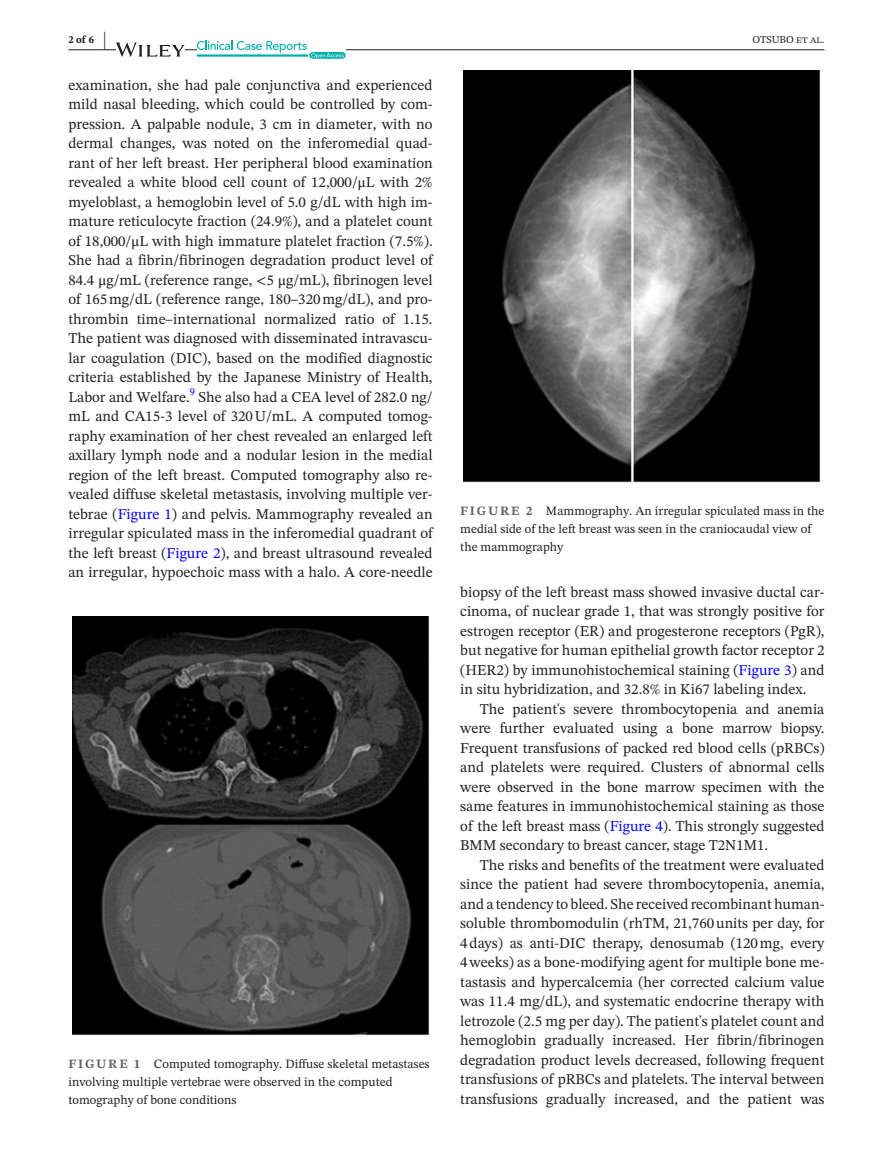
<style>
.page{position:relative;width:893px;height:1174px;background:#fff}
.page>*{position:absolute;margin:0;border:0;box-sizing:border-box;transform-origin:0 0}
.t1{font:15px/19.5px "STIX Two Text";color:#231f20;text-align:justify}
.t2{font:12.75px/18px "STIX Two Text";color:#231f20}
.t3{font:10.5px "STIX Two Text";color:#231f20}
.t4{font:700 10.5px "STIX Two Text";color:#231f20}
.t5{font:10.5px "STIX Two Text";color:#00f}
.s1{font-size:21px}
.s2{font-family:"STIX"}
.s3{color:#00f}
.s4{font-weight:700;color:#636366}
</style>
<div class="page">
<hr style="left:68px;top:49px;width:756px;height:1px;background:#231f20">
<svg style="left:116px;top:43px;width:69px;height:14px"></svg>
<svg style="left:197px;top:41px;width:149px;height:18px"></svg>
<div style="left:68px;top:616px;width:365px;height:419px;background:linear-gradient(to bottom,#fff,#fff)"></div>
<img style="left:72px;top:616px;width:357px;height:419px">
<img style="left:464px;top:70px;width:357px;height:412px">
<p class="t4" style="left:68px;top:32px;width:39px">2 of 6 <span class="s1">|</span></p>
<p class="t3" style="left:752px;top:32px;width:74px">OTSUBO et al.</p>
<p class="t1" style="left:68px;top:75px;width:366px">examination, she had pale conjunctiva and experienced mild nasal bleeding, which could be controlled by com&shy;pression. A palpable nodule, 3 cm in diameter, with no dermal changes, was noted on the inferomedial quad&shy;rant of her left breast. Her peripheral blood examination revealed a white blood cell count of 12,000/<span class="s2">μ</span>L with 2% myeloblast, a hemoglobin level of 5.0 g/dL with high im&shy;mature reticulocyte fraction (24.9%), and a platelet count of 18,000/<span class="s2">μ</span>L with high immature platelet fraction (7.5%).<br>She had a fibrin/fibrinogen degradation product level of 84.4 <span class="s2">μ</span>g/mL (reference range, <span class="s2">&lt;</span>5 <span class="s2">μ</span>g/mL), fibrinogen level of 165mg/dL (reference range, 180–320mg/dL), and pro&shy;thrombin time–international normalized ratio of 1.15.<br>The patient was diagnosed with disseminated intravascu&shy;lar coagulation (DIC), based on the modified diagnostic criteria established by the Japanese Ministry of Health, Labor and Welfare.</p>
<p class="t5" style="left:190px;top:384px;width:7px">9</p>
<p class="t1" style="left:68px;top:387px;width:366px;text-indent:130px">She also had a CEA level of 282.0 ng/ mL and CA15-3 level of 320U/mL. A computed tomog&shy;raphy examination of her chest revealed an enlarged left axillary lymph node and a nodular lesion in the medial region of the left breast. Computed tomography also re&shy;vealed diffuse skeletal metastasis, involving multiple ver&shy;tebrae (<span class="s3">Figure 1</span>) and pelvis. Mammography revealed an irregular spiculated mass in the inferomedial quadrant of the left breast (<span class="s3">Figure 2</span>), and breast ultrasound revealed an irregular, hypoechoic mass with a halo. A core-needle</p>
<p class="t2" style="left:460px;top:501px;width:366px"><span class="s4">FIGURE 2</span> Mammography. An irregular spiculated mass in the medial side of the left breast was seen in the craniocaudal view of the mammography</p>
<p class="t2" style="left:68px;top:1054px;width:363px"><span class="s4">FIGURE 1</span> Computed tomography. Diffuse skeletal metastases involving multiple vertebrae were observed in the computed tomography of bone conditions</p>
<p class="t1" style="left:460px;top:582px;width:366px">biopsy of the left breast mass showed invasive ductal car&shy;cinoma, of nuclear grade 1, that was strongly positive for estrogen receptor (ER) and progesterone receptors (PgR), but negative for human epithelial growth factor receptor 2 (HER2) by immunohistochemical staining (<span class="s3">Figure 3</span>) and in situ hybridization, and 32.8% in Ki67 labeling index.</p>
<p class="t1" style="left:460px;top:699px;width:366px;text-indent:20px">The patient's severe thrombocytopenia and anemia were further evaluated using a bone marrow biopsy.<br>Frequent transfusions of packed red blood cells (pRBCs) and platelets were required. Clusters of abnormal cells were observed in the bone marrow specimen with the same features in immunohistochemical staining as those of the left breast mass (<span class="s3">Figure 4</span>). This strongly suggested BMM secondary to breast cancer, stage T2N1M1.</p>
<p class="t1" style="left:460px;top:855px;width:366px;text-indent:20px">The risks and benefits of the treatment were evaluated since the patient had severe thrombocytopenia, anemia, and a tendency to bleed. She received recombinant human&shy;soluble thrombomodulin (rhTM, 21,760units per day, for 4days) as anti-DIC therapy, denosumab (120mg, every 4weeks) as a bone-modifying agent for multiple bone me&shy;tastasis and hypercalcemia (her corrected calcium value was 11.4 mg/dL), and systematic endocrine therapy with letrozole (2.5 mg per day). The patient's platelet count and hemoglobin gradually increased. Her fibrin/fibrinogen degradation product levels decreased, following frequent transfusions of pRBCs and platelets. The interval between transfusions gradually increased, and the patient was</p>
</div>
